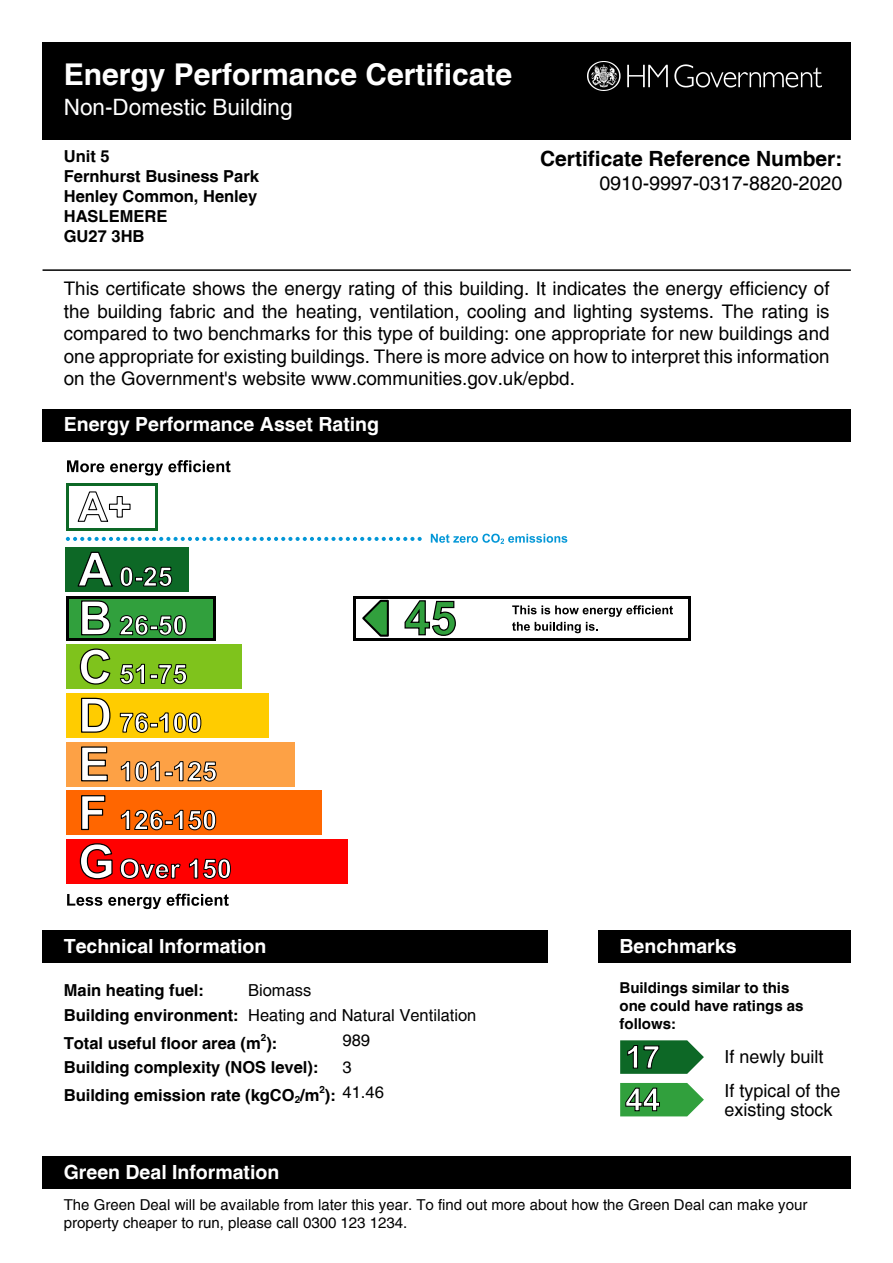
<style>
.page{position:relative;width:893px;height:1263px;background:#fff}
.page>*{position:absolute;margin:0;border:0;box-sizing:border-box;transform-origin:0 0}
.t1{font:700 30px "Helvetica";color:#fff}
.t2{font:22.5px "Helvetica";color:#fff}
.t3{font:700 21px "Helvetica";color:#000}
.t4{font:700 19.5px "Helvetica";color:#fff}
.t5{font:19.5px "Helvetica";color:#000}
.t6{font:18.75px/22.5px "Helvetica";color:#000;text-align:justify}
.t7{font:18px/33.2px "Helvetica";color:#000}
.t8{font:700 16.5px/19.8px "Helvetica";color:#000}
.t9{font:16.5px/24.8px "Helvetica";color:#000}
.t10{font:15px/18px "Helvetica";color:#000}
.t11{font:700 15px/18px "Helvetica";color:#000}
.t12{font:700 9.9px "Helvetica";color:#000}
.s1{font-weight:700}
</style>
<div class="page">
<div style="left:43px;top:1157px;width:807px;height:32px;background:#000"></div>
<div style="left:43px;top:43px;width:807px;height:97px;background:#000"></div>
<img style="left:587px;top:62px;width:234px;height:28px">
<hr style="left:43px;top:269px;width:807px;height:2px;background:#000">
<div style="left:43px;top:409px;width:807px;height:32px;background:#000"></div>
<svg style="left:67px;top:460px;width:37px;height:12px"></svg>
<svg style="left:110px;top:460px;width:120px;height:16px"></svg>
<div style="left:66px;top:483px;width:91px;height:48px;background:#0d6826"></div>
<div style="left:69px;top:486px;width:85px;height:42px;background:#fff"></div>
<svg style="left:77px;top:491px;width:54px;height:31px"></svg>
<div style="left:66px;top:547px;width:123px;height:45px;background:#0d6826"></div>
<svg style="left:77px;top:551px;width:36px;height:36px"></svg>
<svg style="left:120px;top:566px;width:52px;height:21px"></svg>
<div style="left:66px;top:596px;width:149px;height:45px;background:#000"></div>
<div style="left:69px;top:599px;width:143px;height:39px;background:#31a03d"></div>
<svg style="left:81px;top:600px;width:30px;height:36px"></svg>
<svg style="left:119px;top:615px;width:68px;height:21px"></svg>
<div style="left:66px;top:644px;width:176px;height:45px;background:#7fc31c"></div>
<svg style="left:79px;top:648px;width:32px;height:37px"></svg>
<svg style="left:120px;top:664px;width:67px;height:20px"></svg>
<div style="left:66px;top:693px;width:202px;height:45px;background:#fc0"></div>
<svg style="left:81px;top:697px;width:30px;height:36px"></svg>
<svg style="left:120px;top:712px;width:81px;height:21px"></svg>
<div style="left:66px;top:742px;width:229px;height:45px;background:#fda145"></div>
<svg style="left:81px;top:746px;width:27px;height:36px"></svg>
<svg style="left:121px;top:761px;width:96px;height:21px"></svg>
<div style="left:66px;top:791px;width:255px;height:44px;background:#f60"></div>
<svg style="left:81px;top:795px;width:25px;height:36px"></svg>
<svg style="left:121px;top:810px;width:95px;height:21px"></svg>
<div style="left:66px;top:839px;width:281px;height:45px;background:#f00"></div>
<svg style="left:79px;top:843px;width:34px;height:37px"></svg>
<svg style="left:120px;top:858px;width:61px;height:21px"></svg>
<svg style="left:189px;top:858px;width:42px;height:21px"></svg>
<div style="left:353px;top:596px;width:337px;height:45px;background:#000"></div>
<div style="left:356px;top:599px;width:331px;height:39px;background:#fff"></div>
<svg style="left:362px;top:599px;width:27px;height:38px"></svg>
<svg style="left:404px;top:600px;width:52px;height:36px"></svg>
<svg style="left:512px;top:605px;width:161px;height:28px"></svg>
<svg style="left:66px;top:537px;width:355px;height:4px"></svg>
<svg style="left:431px;top:534px;width:136px;height:10px"></svg>
<svg style="left:67px;top:894px;width:35px;height:12px"></svg>
<svg style="left:108px;top:897px;width:53px;height:12px"></svg>
<svg style="left:167px;top:894px;width:62px;height:12px"></svg>
<div style="left:43px;top:931px;width:504px;height:32px;background:#000"></div>
<div style="left:598px;top:931px;width:252px;height:32px;background:#000"></div>
<svg style="left:620px;top:1040px;width:84px;height:34px;background:#377d4b"></svg>
<svg style="left:620px;top:1083px;width:84px;height:33px"></svg>
<h1 class="t1" style="left:64px;top:56px;width:450px">Energy Performance Certificate</h1>
<p class="t2" style="left:64px;top:94px;width:230px">Non-Domestic Building</p>
<p class="t8" style="left:64px;top:147px;width:197px">Unit 5<br>Fernhurst Business Park<br>Henley Common, Henley<br>HASLEMERE<br>GU27 3HB</p>
<p class="t6" style="left:64px;top:278px;width:767px">This certificate shows the energy rating of this building. It indicates the energy efficiency of the building fabric and the heating, ventilation, cooling and lighting systems. The rating is compared to two benchmarks for this type of building: one appropriate for new buildings and one appropriate for existing buildings. There is more advice on how to interpret this information on the Government's website www.communities.gov.uk/epbd.</p>
<p class="t4" style="left:64px;top:412px;width:317px">Energy Performance Asset Rating</p>
<p class="t3" style="left:540px;top:146px;width:304px">Certificate Reference Number:</p>
<p class="t5" style="left:599px;top:172px;width:244px">0910-9997-0317-8820-2020</p>
<p class="t4" style="left:64px;top:934px;width:204px">Technical Information</p>
<p class="t4" style="left:619px;top:934px;width:118px">Benchmarks</p>
<p class="t8" style="left:64px;top:981px;width:142px">Main heating fuel:</p>
<p class="t11" style="left:619px;top:978px;width:186px">Buildings similar to this one could have ratings as follows:</p>
<p class="t7" style="left:724px;top:1041px;width:117px">If newly built<br>If typical of the</p>
<p class="t7" style="left:724px;top:1093px;width:109px">existing stock</p>
<p class="t9" style="left:64px;top:978px;width:414px;text-indent:184px">Biomass<br><span class="s1">Building environment:</span> Heating and Natural Ventilation</p>
<p class="t8" style="left:64px;top:1033px;width:215px">Total useful floor area (m<sup>2</sup>):</p>
<p class="t9" style="left:342px;top:1028px;width:29px">989</p>
<p class="t8" style="left:64px;top:1057px;width:256px">Building complexity (NOS level):</p>
<p class="t9" style="left:342px;top:1055px;width:11px">3</p>
<p class="t8" style="left:64px;top:1085px;width:257px">Building emission rate (kgCO<sub>2</sub>/m</p>
<p class="t12" style="left:319px;top:1084px;width:7px">2</p>
<p class="t9" style="left:325px;top:1080px;width:60px"><span class="s1">):</span> 41.46</p>
<p class="t4" style="left:64px;top:1160px;width:217px">Green Deal Information</p>
<p class="t10" style="left:64px;top:1196px;width:745px">The Green Deal will be available from later this year. To find out more about how the Green Deal can make your property cheaper to run, please call 0300 123 1234.</p>
</div>
